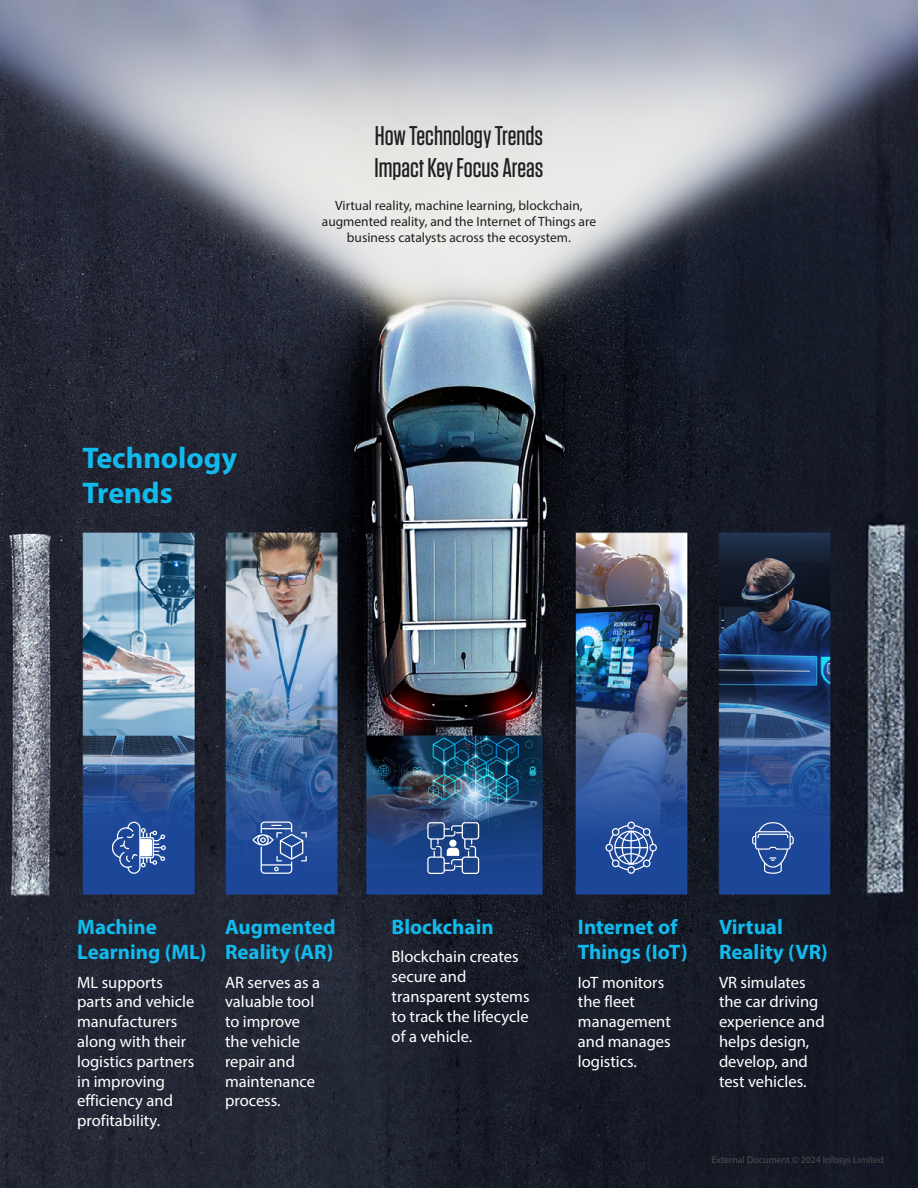
<style>
.page{position:relative;width:918px;height:1188px;background:#fff}
.page>*{position:absolute;margin:0;border:0;box-sizing:border-box;transform-origin:0 0}
.t1{font:700 30px/34.5px "Myriad Pro";color:#11baed}
.t2{font:500 27px/32.4px "Tungsten";color:#201e20}
.t3{font:700 21px/25.2px "Myriad Pro";color:#11baed}
.t4{font:16.5px/19.8px "Myriad Pro";color:#fff}
.t5{font:13.5px/16.2px "Myriad Pro";color:#201e20;text-align:center}
.t6{font:9.75px "Myriad Pro";color:#4d4d4d}
</style>
<div class="page">
<img style="left:0;top:0;width:918px;height:1188px">
<svg style="left:752px;top:822px;width:42px;height:52px;background:#3f63a7"></svg>
<svg style="left:605px;top:822px;width:52px;height:52px;background:#5473b0"></svg>
<svg style="left:111px;top:821px;width:55px;height:53px;background:#5070ae"></svg>
<svg style="left:427px;top:822px;width:52px;height:52px;background:#4e6ca0"></svg>
<svg style="left:252px;top:822px;width:55px;height:52px;background:#4769a9"></svg>
<h1 class="t1" style="left:82px;top:440px;width:156px">Technology<br>Trends</h1>
<h2 class="t2" style="left:375px;top:120px;width:170px">How Technology Trends<br>Impact Key Focus Areas</h2>
<p class="t5" style="left:322px;top:197px;width:276px">Virtual reality, machine learning, blockchain, augmented reality, and the Internet of Things are business catalysts across the ecosystem.</p>
<p class="t3" style="left:77px;top:914px;width:131px">Machine<br>Learning (ML)</p>
<p class="t4" style="left:77px;top:972px;width:119px">ML supports parts and vehicle manufacturers along with their logistics partners in improving efficiency and profitability.</p>
<p class="t3" style="left:225px;top:914px;width:112px">Augmented<br>Reality (AR)</p>
<p class="t4" style="left:225px;top:972px;width:97px">AR serves as a valuable tool to improve the vehicle repair and maintenance process.</p>
<p class="t3" style="left:392px;top:914px;width:104px">Blockchain</p>
<p class="t4" style="left:392px;top:947px;width:139px">Blockchain creates secure and transparent systems to track the lifecycle of a vehicle.</p>
<p class="t3" style="left:578px;top:914px;width:111px">Internet of<br>Things (IoT)</p>
<p class="t4" style="left:578px;top:972px;width:94px">IoT monitors the fleet management and manages logistics.</p>
<p class="t3" style="left:719px;top:914px;width:110px">Virtual<br>Reality (VR)</p>
<p class="t4" style="left:719px;top:972px;width:107px">VR simulates the car driving experience and helps design, develop, and test vehicles.</p>
<p class="t6" style="left:712px;top:1153px;width:174px">External Document © 2024 Infosys Limited</p>
</div>
